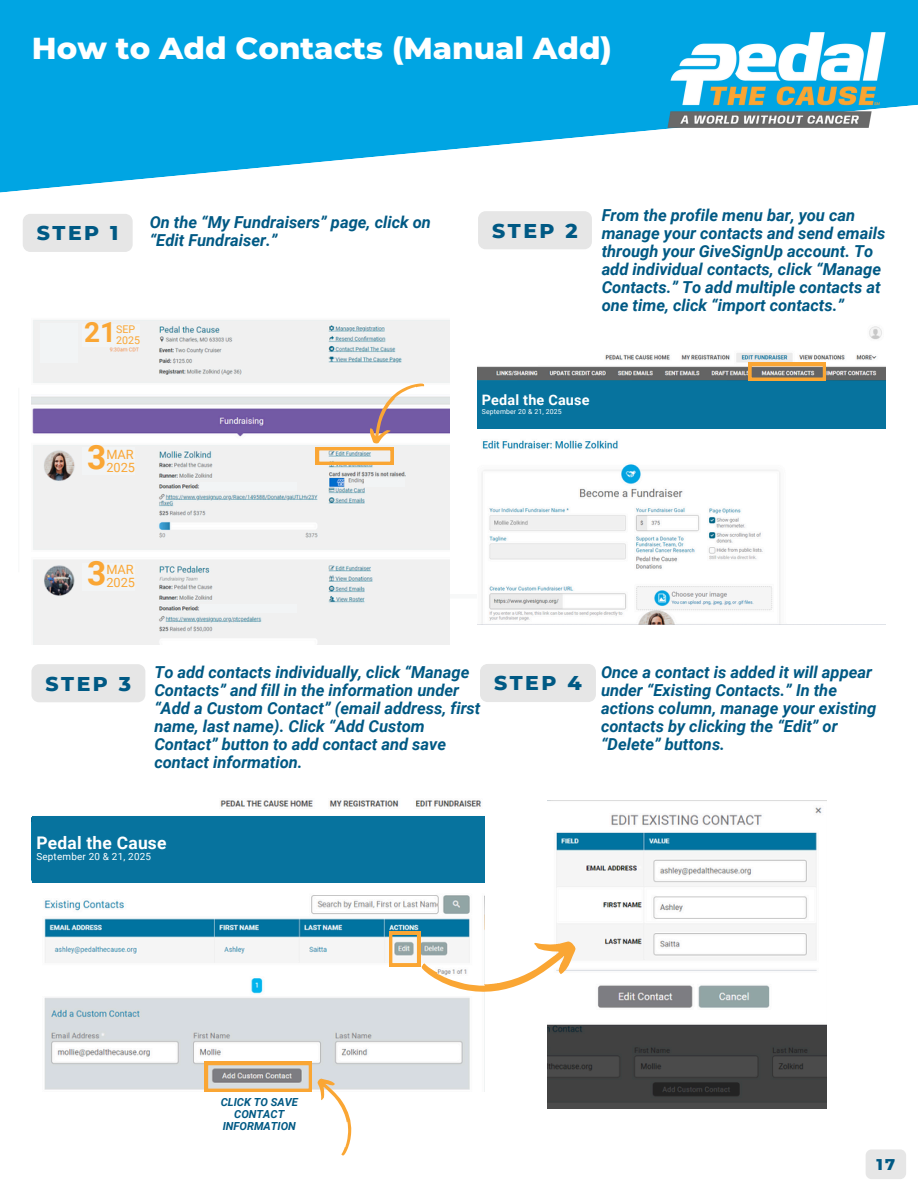
<style>
.page{position:relative;width:918px;height:1188px;background:#fff}
.page>*{position:absolute;margin:0;border:0;box-sizing:border-box;transform-origin:0 0}
.t1{font:700 33.6px "Roboto";color:#faa634}
.t2{font:800 30.9px "Montserrat";color:#fff}
.t3{font:700 27.9px "Roboto";color:#faa634}
.t4{font:800 20.4px "Montserrat";letter-spacing:.125em;color:#005984}
.t5{font:700 17.4px "Roboto";letter-spacing:.015em;color:#fff}
.t6{font:italic 700 16.5px/18px "Roboto";color:#005984}
.t7{font:800 15.9px "Montserrat";color:#005984}
.t8{font:700 14.4px "Roboto";letter-spacing:.015em;color:#fff}
.t9{font:12.75px/12.8px "Roboto";color:#faa634}
.t10{font:italic 700 11.1px/12px "Roboto";color:#005984;text-align:center}
.t11{font:10.65px/10.6px "Roboto";color:#faa634}
.t12{font:9.9px "Roboto";letter-spacing:.02em;color:#fff}
.t13{font:6.9px "Roboto";letter-spacing:.02em;color:#fff}
</style>
<div class="page">
<svg style="left:0;top:0;width:918px;height:193px;fill:#00a5e3"></svg>
<hr style="left:18px;top:388px;width:1px;height:184px;background:#f7f8f8">
<hr style="left:312px;top:594px;width:292px;height:4px;background:#f7f8f8">
<img style="left:32px;top:320px;width:417px;height:325px">
<img style="left:477px;top:326px;width:409px;height:298px">
<svg style="left:748px;top:363px;width:78px;height:18px"></svg>
<img style="left:32px;top:800px;width:452px;height:292px">
<img style="left:548px;top:807px;width:279px;height:302px">
<div style="left:23px;top:214px;width:110px;height:38px;background:#e6e6e6"></div>
<div style="left:478px;top:211px;width:114px;height:38px;background:#e6e6e6"></div>
<div style="left:31px;top:664px;width:114px;height:38px;background:#e6e6e6"></div>
<div style="left:480px;top:664px;width:116px;height:38px;background:#e6e6e6"></div>
<svg style="left:389px;top:932px;width:193px;height:75px"></svg>
<svg style="left:205px;top:1062px;width:158px;height:94px"></svg>
<svg style="left:316px;top:372px;width:109px;height:93px"></svg>
<div style="left:866px;top:1149px;width:40px;height:30px;background:#e6e6e6;border-radius:6px"></div>
<img style="left:635px;top:9px;width:283px;height:142px">
<div style="left:481px;top:312px;width:57px;height:54px;background:#fff"></div>
<div style="left:477px;top:381px;width:409px;height:48px;background:#07739e"></div>
<div style="left:787px;top:434px;width:99px;height:190px;background:#fff"></div>
<div style="left:41px;top:745px;width:77px;height:67px;background:#fff"></div>
<div style="left:32px;top:816px;width:452px;height:66px;background:#07739e"></div>
<div style="left:82px;top:324px;width:58px;height:22px;background:#f2f4f5"></div>
<div style="left:41px;top:324px;width:37px;height:39px;background:#f2f4f5"></div>
<div style="left:82px;top:563px;width:53px;height:27px;background:#f2f4f5"></div>
<div style="left:82px;top:447px;width:53px;height:28px;background:#f2f4f5"></div>
<div style="left:364px;top:478px;width:41px;height:9px;background:#f2f4f5"></div>
<div style="left:200px;top:482px;width:97px;height:9px;background:#f2f4f5"></div>
<div style="left:200px;top:604px;width:97px;height:9px;background:#f2f4f5"></div>
<h3 class="t2" style="left:32px;top:29px;width:582px">How to Add Contacts (Manual Add)</h3>
<h3 class="t4" style="left:37px;top:221px;width:83px">STEP 1</h3>
<h2 class="t6" style="left:150px;top:214px;width:283px">On the “My Fundraisers” page, click on “Edit Fundraiser.”</h2>
<h2 class="t4" style="left:492px;top:218px;width:87px">STEP 2</h2>
<p class="t3" style="left:84px;top:316px;width:33px">21</p>
<p class="t11" style="left:116px;top:324px;width:25px">SEP<br>2025</p>
<p class="t6" style="left:602px;top:206px;width:285px">From the profile menu bar, you can manage your contacts and send emails through your GiveSignUp account. To add individual contacts, click “Manage Contacts.” To add multiple contacts at one time, click “import contacts.”</p>
<h3 class="t1" style="left:87px;top:438px;width:21px">3</h3>
<h3 class="t9" style="left:106px;top:448px;width:30px">MAR<br>2025</h3>
<p class="t8" style="left:482px;top:391px;width:109px">Pedal the Cause</p>
<p class="t13" style="left:482px;top:407px;width:81px">September 20 &amp; 21, 2025</p>
<p class="t1" style="left:87px;top:554px;width:21px">3</p>
<p class="t9" style="left:106px;top:564px;width:30px">MAR<br>2025</p>
<p class="t6" style="left:154px;top:663px;width:327px">To add contacts individually, click “Manage Contacts” and fill in the information under “Add a Custom Contact” (email address, first name, last name). Click “Add Custom Contact” button to add contact and save contact information.</p>
<p class="t4" style="left:46px;top:671px;width:87px">STEP 3</p>
<h6 class="t4" style="left:494px;top:671px;width:89px">STEP 4</h6>
<p class="t6" style="left:601px;top:663px;width:277px">Once a contact is added it will appear under “Existing Contacts.” In the actions column, manage your existing contacts by clicking the “Edit” or “Delete” buttons.</p>
<h4 class="t5" style="left:36px;top:833px;width:132px">Pedal the Cause</h4>
<p class="t12" style="left:36px;top:851px;width:116px">September 20 &amp; 21, 2025</p>
<h1 class="t10" style="left:221px;top:1096px;width:79px">CLICK TO SAVE<br>CONTACT<br>INFORMATION</h1>
<h4 class="t7" style="left:877px;top:1155px;width:20px">17</h4>
</div>
